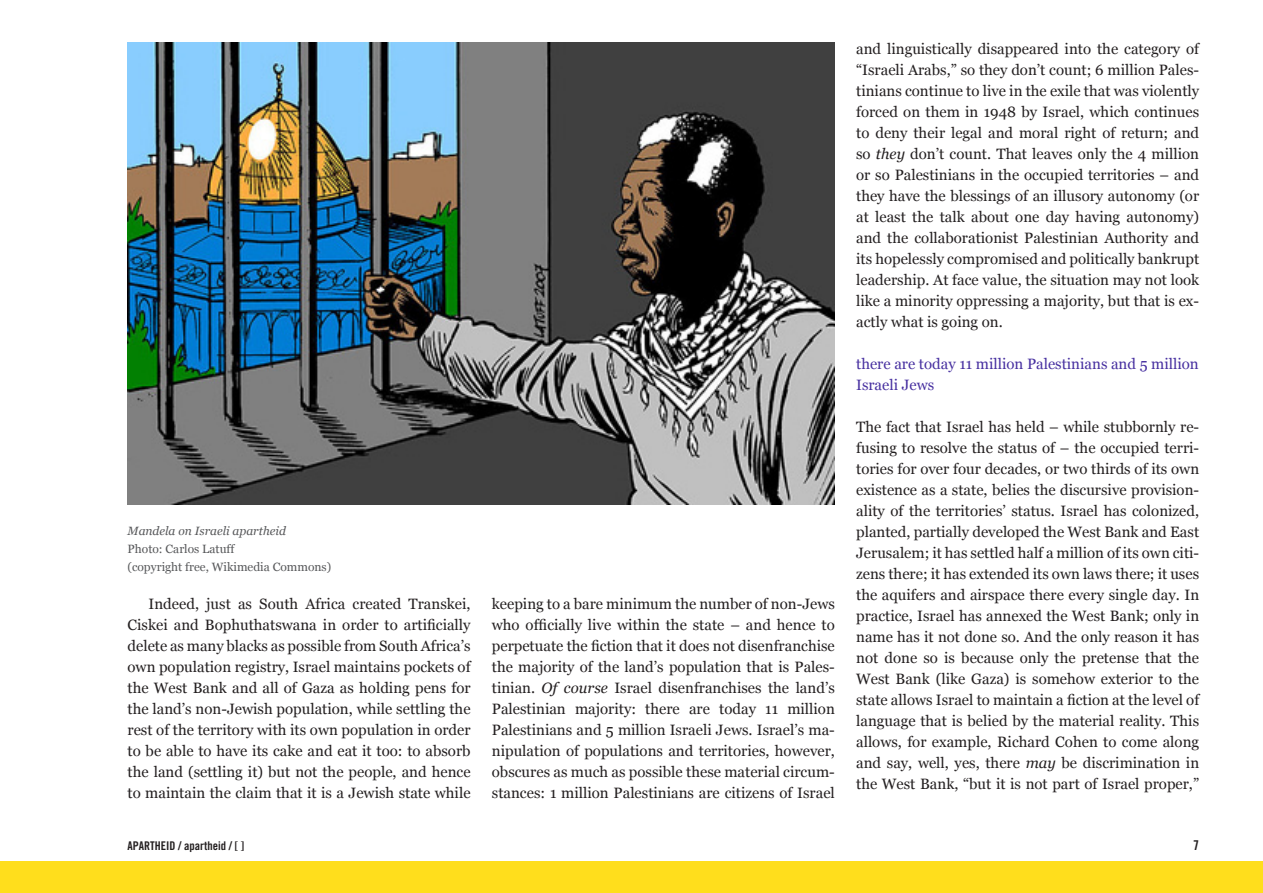
<style>
.page{position:relative;width:1263px;height:893px;background:#fff}
.page>*{position:absolute;margin:0;border:0;box-sizing:border-box;transform-origin:0 0}
.bt_i{font:15px/21px "Georgia";color:#231f20;text-align:justify}
.bt{font:15px/21px "Georgia";color:#231f20;text-align:justify}
.PQ{font:15px/21px "Georgia";color:#4730a0}
.t1{font:13.5px "Trade Gothic Bold Cond Twenty";color:#231f20}
.captions{font:12px "Georgia";color:#57585a}
.captions-2{font:italic 12px "Georgia";color:#57585a}
.t2{font:12px "Trade Gothic Bold Cond Twenty";color:#231f20}
.s1{font-style:italic}
</style>
<div class="page">
<div style="left:0;top:861px;width:1263px;height:32px;background:#ffde1c"></div>
<img style="left:128px;top:43px;width:707px;height:462px">
<p class="captions-2" style="left:128px;top:524px;width:160px">Mandela on Israeli apartheid</p>
<p class="captions" style="left:128px;top:542px;width:108px">Photo: Carlos Latuff</p>
<p class="captions" style="left:128px;top:560px;width:205px">(copyright free, Wikimedia Commons)</p>
<p class="bt_i" style="left:128px;top:593px;width:345px;text-indent:21px">Indeed, just as South Africa created Transkei, Ciskei and Bophuthatswana in order to artificially delete as many blacks as possible from South Africa’s own population registry, Israel maintains pockets of the West Bank and all of Gaza as holding pens for the land’s non-Jewish population, while settling the rest of the territory with its own population in order to be able to have its cake and eat it too: to absorb the land (settling it) but not the people, and hence to maintain the claim that it is a Jewish state while</p>
<p class="bt_i" style="left:492px;top:593px;width:345px">keeping to a bare minimum the number of non-Jews who officially live within the state – and hence to perpetuate the fiction that it does not disenfranchise the majority of the land’s population that is Pales&shy;tinian. <span class="s1">Of course</span> Israel disenfranchises the land’s Palestinian majority: there are today 11 million Palestinians and 5 million Israeli Jews. Israel’s ma&shy;nipulation of populations and territories, however, obscures as much as possible these material circum&shy;stances: 1 million Palestinians are citizens of Israel</p>
<p class="bt_i" style="left:856px;top:39px;width:345px">and linguistically disappeared into the category of “Israeli Arabs,” so they don’t count; 6 million Pales&shy;tinians continue to live in the exile that was violently forced on them in 1948 by Israel, which continues to deny their legal and moral right of return; and so <span class="s1">they</span> don’t count. That leaves only the 4 million or so Palestinians in the occupied territories – and they have the blessings of an illusory autonomy (or at least the talk about one day having autonomy) and the collaborationist Palestinian Authority and its hopelessly compromised and politically bankrupt leadership. At face value, the situation may not look like a minority oppressing a majority, but that is ex&shy;actly what is going on.</p>
<p class="PQ" style="left:856px;top:354px;width:344px">there are today 11 million Palestinians and 5 million<br>Israeli Jews</p>
<p class="bt" style="left:856px;top:417px;width:345px">The fact that Israel has held – while stubbornly re&shy;fusing to resolve the status of – the occupied terri&shy;tories for over four decades, or two thirds of its own existence as a state, belies the discursive provision&shy;ality of the territories’ status. Israel has colonized, planted, partially developed the West Bank and East Jerusalem; it has settled half a million of its own citi&shy;zens there; it has extended its own laws there; it uses the aquifers and airspace there every single day. In practice, Israel has annexed the West Bank; only in name has it not done so. And the only reason it has not done so is because only the pretense that the West Bank (like Gaza) is somehow exterior to the state allows Israel to maintain a fiction at the level of language that is belied by the material reality. This allows, for example, Richard Cohen to come along and say, well, yes, there <span class="s1">may</span> be discrimination in the West Bank, “but it is not part of Israel proper,”</p>
<p class="t2" style="left:128px;top:839px;width:118px">APARTHEID / apartheid / [ ]</p>
<p class="t1" style="left:1193px;top:837px;width:7px">7</p>
</div>
